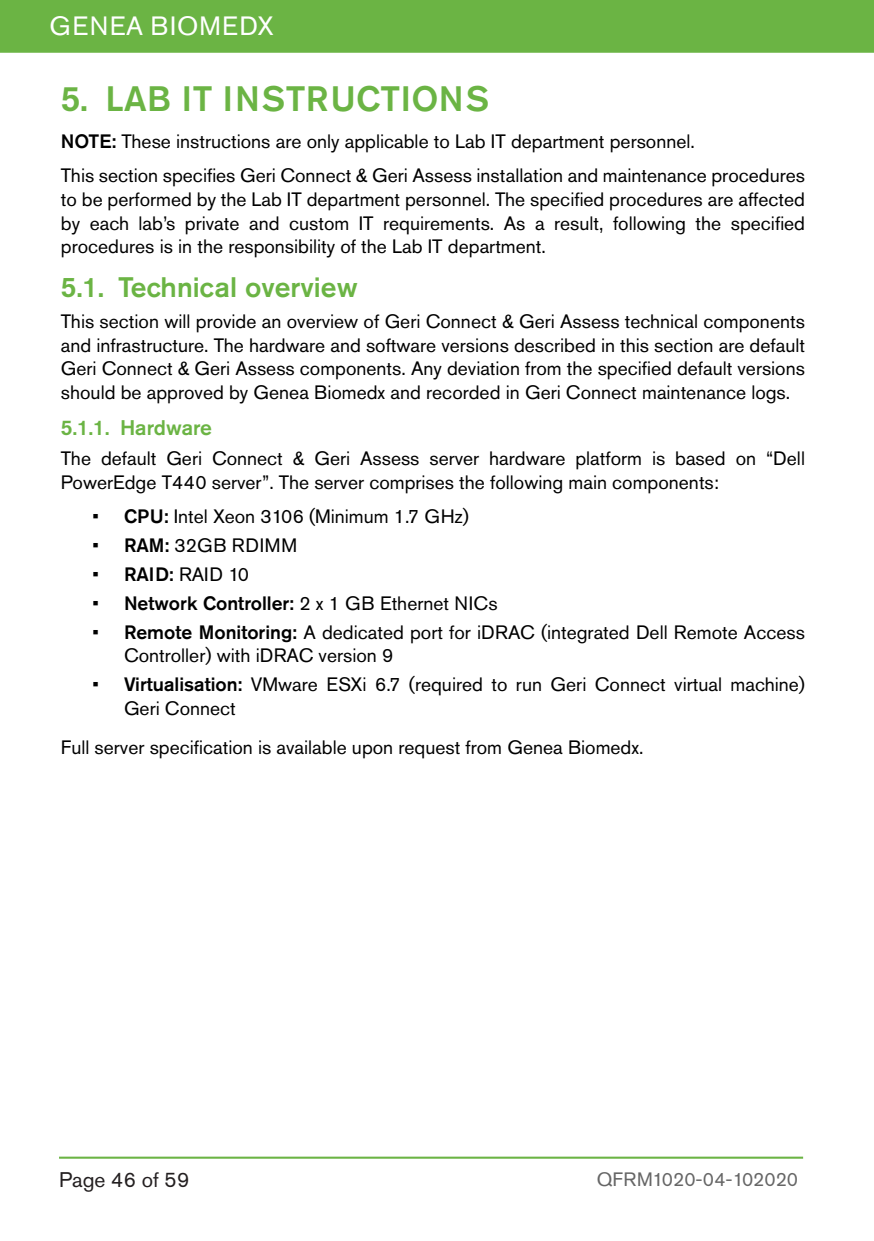
<style>
.page{position:relative;width:874px;height:1241px;background:#fff}
.page>*{position:absolute;margin:0;border:0;box-sizing:border-box;transform-origin:0 0}
.t1{font:500 35px "Akzidenz Grotesk Std";letter-spacing:.015em;color:#6bb444}
.t2{font:500 28px "Akzidenz Grotesk Std";color:#6bb444}
.t3{font:26.25px "Akzidenz Grotesk Std";letter-spacing:.055em;color:#fff}
.t4{font:500 21px "Akzidenz Grotesk Std";color:#6bb444}
.t5{font:21px "Akzidenz Grotesk Std";color:#231f20}
.t6{font:19.25px/23.6px "Akzidenz Grotesk Std";color:#000}
.t7{font:19.25px "Akzidenz Grotesk Std";color:#666}
.t8{font:19.25px "Akzidenz Grotesk Std";letter-spacing:.04em;color:#000}
.s1{font-weight:500}
</style>
<div class="page">
<div style="left:0;top:0;width:873px;height:53px;background:#6bb444"></div>
<hr style="left:59px;top:1156px;width:743px;height:2px;background:#6bb444">
<h3 class="t3" style="left:50px;top:11px;width:225px">GENEA BIOMEDX</h3>
<p class="t1" style="left:61px;top:77px;width:429px">5. LAB IT INSTRUCTIONS</p>
<p class="t6" style="left:61px;top:130px;width:635px"><span class="s1">NOTE:</span> These instructions are only applicable to Lab IT department personnel.</p>
<p class="t6" style="left:61px;top:164px;width:745px;text-align:justify">This section specifies Geri Connect &amp; Geri Assess installation and maintenance procedures to be performed by the Lab IT department personnel. The specified procedures are affected by each lab’s private and custom IT requirements. As a result, following the specified procedures is in the responsibility of the Lab IT department.</p>
<p class="t2" style="left:61px;top:270px;width:298px">5.1. Technical overview</p>
<p class="t6" style="left:61px;top:309px;width:745px;text-align:justify">This section will provide an overview of Geri Connect &amp; Geri Assess technical components and infrastructure. The hardware and software versions described in this section are default Geri Connect &amp; Geri Assess components. Any deviation from the specified default versions should be approved by Genea Biomedx and recorded in Geri Connect maintenance logs.</p>
<p class="t4" style="left:61px;top:414px;width:152px">5.1.1. Hardware</p>
<p class="t6" style="left:61px;top:446px;width:745px">The default Geri Connect &amp; Geri Assess server hardware platform is based on “Dell<br>PowerEdge T440 server”. The server comprises the following main components:</p>
<p class="t6" style="left:92px;top:504px;width:378px">• <span class="s1">CPU:</span> Intel Xeon 3106 (Minimum 1.7 GHz)</p>
<p class="t8" style="left:92px;top:534px;width:206px">• <span class="s1">RAM:</span> 32GB RDIMM</p>
<p class="t6" style="left:92px;top:562px;width:158px">• <span class="s1">RAID:</span> RAID 10</p>
<p class="t6" style="left:92px;top:591px;width:406px">• <span class="s1">Network Controller:</span> 2 x 1 GB Ethernet NICs</p>
<p class="t6" style="left:124px;top:620px;width:682px;text-indent:-31px">• <span class="s1">Remote Monitoring:</span> A dedicated port for iDRAC (integrated Dell Remote Access<br>Controller) with iDRAC version 9</p>
<p class="t6" style="left:124px;top:672px;width:682px;text-indent:-31px">• <span class="s1">Virtualisation:</span> VMware ESXi 6.7 (required to run Geri Connect virtual machine)<br>Geri Connect</p>
<p class="t6" style="left:61px;top:735px;width:583px">Full server specification is available upon request from Genea Biomedx.</p>
<p class="t5" style="left:59px;top:1167px;width:132px">Page 46 of 59</p>
<p class="t7" style="left:596px;top:1167px;width:203px">QFRM1020-04-102020</p>
</div>
